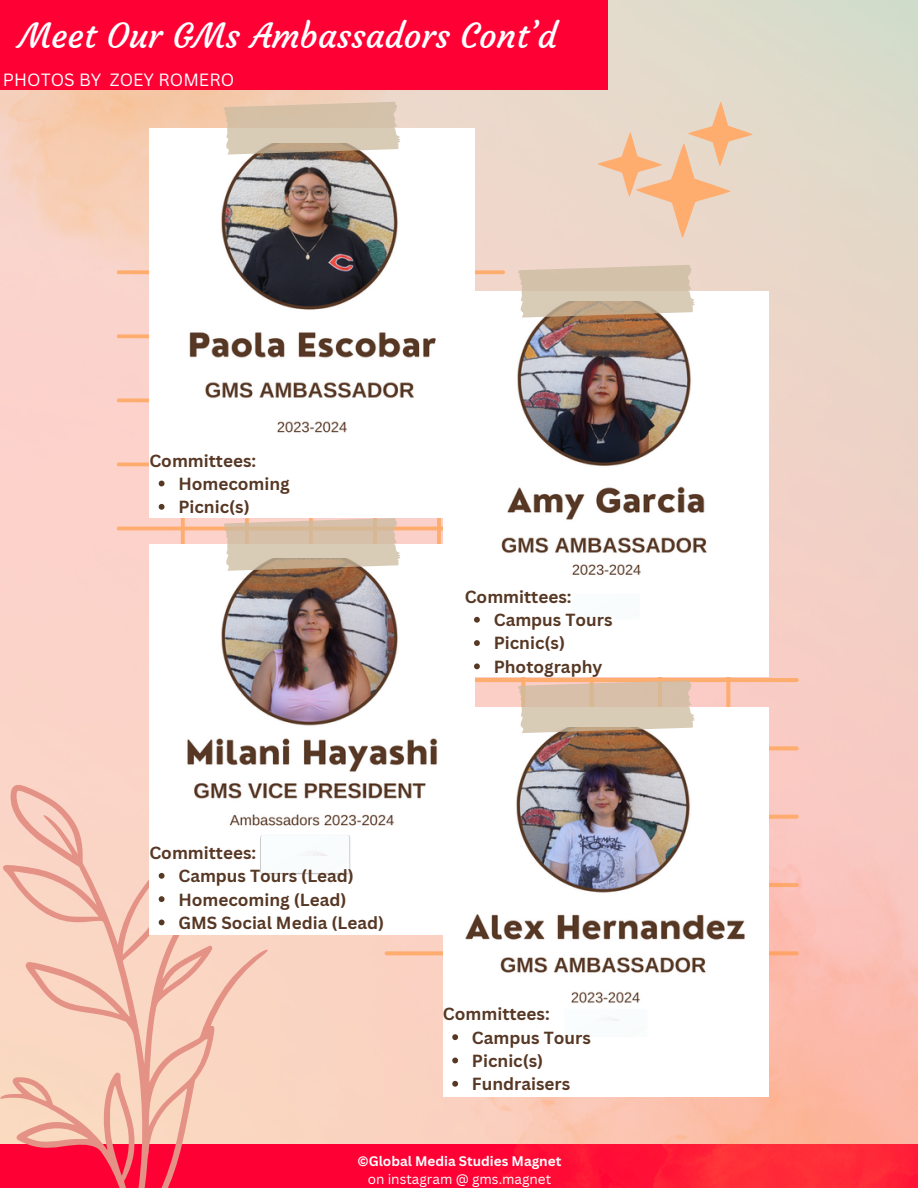
<style>
.page{position:relative;width:918px;height:1188px;background:#fff}
.page>*{position:absolute;margin:0;border:0;box-sizing:border-box;transform-origin:0 0}
.t1{font:34.5px "Courgette";color:#fff}
.t2{font:17.25px "Canva Sans";color:#fff}
.t3{font:700 17.1px "Canva Sans";color:#573825}
.t4{font:700 13.5px "Canva Sans";color:#fff}
.t5{font:13.5px "Canva Sans";color:#fff}
</style>
<div class="page">
<img style="left:0;top:0;width:918px;height:1145px">
<svg style="left:385px;top:610px;width:414px;height:414px;background:#f9cbbb"></svg>
<svg style="left:117px;top:206px;width:388px;height:388px;background:#f9cfc3"></svg>
<img style="left:0;top:90px;width:464px;height:211px">
<div style="left:0;top:1145px;width:918px;height:43px;background:#ff0035"></div>
<img style="left:465px;top:728px;width:453px;height:460px">
<div style="left:149px;top:128px;width:326px;height:390px;background:#fff"></div>
<img style="left:189px;top:155px;width:247px;height:278px">
<svg style="left:0;top:784px;width:268px;height:404px;background:#f7b2a9"></svg>
<div style="left:149px;top:544px;width:326px;height:391px;background:#fff"></div>
<img style="left:187px;top:571px;width:251px;height:255px">
<div style="left:443px;top:707px;width:326px;height:389px;background:#fff"></div>
<img style="left:465px;top:733px;width:280px;height:271px">
<svg style="left:224px;top:102px;width:176px;height:53px;background:#d2c0aa"></svg>
<div style="left:443px;top:291px;width:326px;height:386px;background:#fff"></div>
<img style="left:501px;top:318px;width:206px;height:257px">
<svg style="left:518px;top:265px;width:177px;height:53px;background:#d3c0aa"></svg>
<svg style="left:224px;top:518px;width:176px;height:53px;background:#d6c0a9"></svg>
<svg style="left:518px;top:680px;width:177px;height:53px;background:#d9c3ac"></svg>
<svg style="left:598px;top:102px;width:155px;height:136px;background:#eccfb7"></svg>
<div style="left:0;top:0;width:607px;height:90px;background:#ff0035"></div>
<img style="left:260px;top:835px;width:91px;height:40px">
<svg style="left:610px;top:1018px;width:10px;height:3px"></svg>
<svg style="left:159px;top:481px;width:6px;height:5px"></svg>
<svg style="left:159px;top:504px;width:6px;height:6px"></svg>
<svg style="left:474px;top:617px;width:6px;height:6px"></svg>
<svg style="left:474px;top:640px;width:6px;height:6px"></svg>
<svg style="left:474px;top:663px;width:6px;height:6px"></svg>
<svg style="left:159px;top:873px;width:6px;height:6px"></svg>
<svg style="left:159px;top:896px;width:6px;height:6px"></svg>
<svg style="left:159px;top:920px;width:6px;height:5px"></svg>
<svg style="left:452px;top:1034px;width:6px;height:6px"></svg>
<svg style="left:452px;top:1058px;width:6px;height:5px"></svg>
<svg style="left:452px;top:1081px;width:6px;height:6px"></svg>
<p class="t1" style="left:19px;top:15px;width:539px">Meet Our GMs Ambassadors Cont’d</p>
<p class="t2" style="left:3px;top:68px;width:233px">PHOTOS BY ZOEY ROMERO</p>
<p class="t3" style="left:149px;top:448px;width:108px">Committees:</p>
<p class="t3" style="left:178px;top:472px;width:113px">Homecoming</p>
<p class="t3" style="left:178px;top:495px;width:73px">Picnic(s)</p>
<p class="t3" style="left:465px;top:585px;width:108px">Committees:</p>
<p class="t3" style="left:494px;top:608px;width:120px">Campus Tours</p>
<p class="t3" style="left:494px;top:631px;width:73px">Picnic(s)</p>
<p class="t3" style="left:494px;top:655px;width:110px">Photography</p>
<p class="t3" style="left:149px;top:841px;width:108px">Committees:</p>
<p class="t3" style="left:178px;top:864px;width:177px">Campus Tours (Lead)</p>
<p class="t3" style="left:178px;top:887px;width:170px">Homecoming (Lead)</p>
<p class="t3" style="left:178px;top:911px;width:207px">GMS Social Media (Lead)</p>
<p class="t3" style="left:443px;top:1002px;width:108px">Committees:</p>
<p class="t3" style="left:472px;top:1025px;width:120px">Campus Tours</p>
<p class="t3" style="left:472px;top:1049px;width:73px">Picnic(s)</p>
<p class="t3" style="left:472px;top:1072px;width:100px">Fundraisers</p>
<p class="t4" style="left:357px;top:1151px;width:205px">©Global Media Studies Magnet</p>
<p class="t5" style="left:368px;top:1169px;width:185px">on instagram @ gms.magnet</p>
</div>
